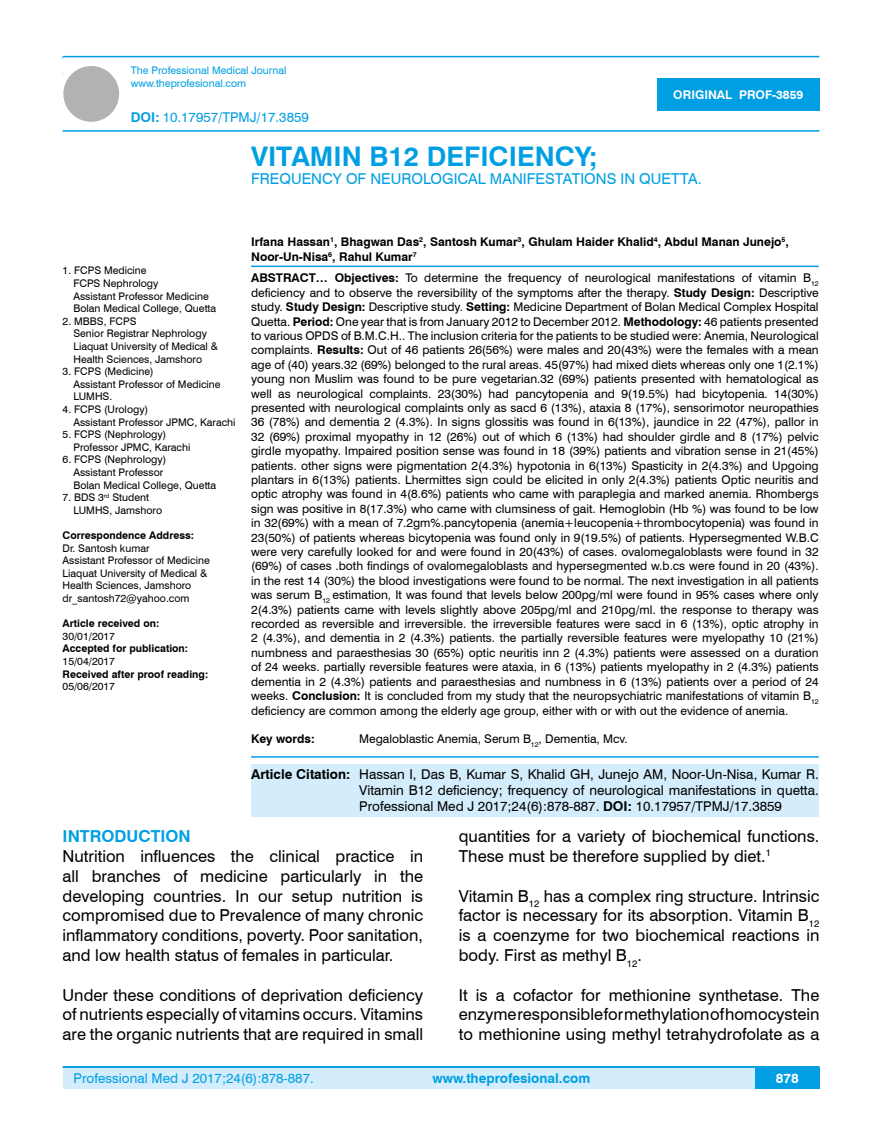
<style>
.page{position:relative;width:882px;height:1145px;background:#fff}
.page>*{position:absolute;margin:0;border:0;box-sizing:border-box;transform-origin:0 0}
.t1{font:700 27px "Swiss 721 BT";color:#009fe3}
.t2{font:16.5px/19.8px "Swiss 721 BT";color:#000;text-align:justify}
.t3{font:700 16.5px "Swiss 721 BT";color:#009fe3}
.t4{font:15px "Swiss 721 BT";color:#009fe3}
.t5{font:13.5px/16.2px "Swiss 721 BT";color:#000;text-align:justify}
.t6{font:13.5px "Swiss 721 BT";color:#009fe3}
.t7{font:700 13.5px "Swiss 721 BT";color:#009fe3}
.t8{font:700 13.5px "Swiss 721 BT";color:#fff}
.t9{font:12px/14.4px "Swiss 721 BT";color:#000;text-align:justify}
.t10{font:700 12px/14.4px "Swiss 721 BT";color:#000}
.t11{font:700 12px "Swiss 721 BT";color:#fff}
.t12{font:10.5px/12.6px "Swiss 721 BT";color:#000}
.t13{font:700 10.5px "Swiss 721 BT";color:#000}
.t14{font:10.5px/12.6px "Swiss 721 BT";color:#009fe3}
.s1{font-weight:700}
</style>
<div class="page">
<div style="left:63px;top:1067px;width:756px;height:21px;background:#d4edfc"></div>
<hr style="left:63px;top:1066px;width:756px;height:2px;background:#009fe3">
<div style="left:754px;top:1068px;width:65px;height:20px;background:#009fe3"></div>
<hr style="left:63px;top:56px;width:756px;height:1px;background:#009fe3">
<hr style="left:63px;top:130px;width:756px;height:2px;background:#009fe3">
<div style="left:63px;top:66px;width:56px;height:56px;background:#b3b2b2;border-radius:50%"></div>
<div style="left:657px;top:78px;width:162px;height:33px;background:#009fe3"></div>
<hr style="left:251px;top:265px;width:567px;height:2px;background:#009fe3">
<hr style="left:251px;top:756px;width:567px;height:1px;background:#009fe3">
<div style="left:251px;top:764px;width:567px;height:52px;background:#d4edfc"></div>
<p class="t14" style="left:131px;top:64px;width:157px">The Professional Medical Journal www.theprofesional.com</p>
<p class="t6" style="left:131px;top:108px;width:179px"><span class="s1">DOI:</span> 10.17957/TPMJ/17.3859</p>
<p class="t11" style="left:673px;top:87px;width:131px">ORIGINAL PROF-3859</p>
<h1 class="t1" style="left:251px;top:137px;width:347px">VITAMIN B12 DEFICIENCY;</h1>
<p class="t4" style="left:251px;top:168px;width:452px">FREQUENCY OF NEUROLOGICAL MANIFESTATIONS IN QUETTA.</p>
<p class="t12" style="left:73px;top:264px;width:144px;text-indent:-11px">1. FCPS Medicine<br>FCPS Nephrology<br>Assistant Professor Medicine<br>Bolan Medical College, Quetta</p>
<p class="t12" style="left:73px;top:314px;width:146px;text-indent:-11px">2. MBBS, FCPS<br>Senior Registrar Nephrology<br>Liaquat University of Medical &amp;<br>Health Sciences, Jamshoro</p>
<p class="t12" style="left:73px;top:365px;width:149px;text-indent:-11px">3. FCPS (Medicine)<br>Assistant Professor of Medicine<br>LUMHS.</p>
<p class="t12" style="left:73px;top:402px;width:163px;text-indent:-11px">4. FCPS (Urology)<br>Assistant Professor JPMC, Karachi</p>
<p class="t12" style="left:73px;top:428px;width:118px;text-indent:-11px">5. FCPS (Nephrology)<br>Professor JPMC, Karachi</p>
<p class="t12" style="left:73px;top:453px;width:144px;text-indent:-11px">6. FCPS (Nephrology)<br>Assistant Professor<br>Bolan Medical College, Quetta</p>
<p class="t12" style="left:73px;top:491px;width:90px;text-indent:-11px">7. BDS 3<sup>rd</sup> Student<br>LUMHS, Jamshoro</p>
<p class="t13" style="left:63px;top:528px;width:133px">Correspondence Address:</p>
<p class="t12" style="left:63px;top:541px;width:149px">Dr. Santosh kumar<br>Assistant Professor of Medicine<br>Liaquat University of Medical &amp;<br>Health Sciences, Jamshoro dr_santosh72@yahoo.com</p>
<p class="t13" style="left:63px;top:616px;width:98px">Article received on:</p>
<p class="t12" style="left:63px;top:629px;width:54px">30/01/2017</p>
<p class="t13" style="left:63px;top:641px;width:127px">Accepted for publication:</p>
<p class="t12" style="left:63px;top:654px;width:54px">15/04/2017</p>
<p class="t13" style="left:63px;top:666px;width:147px">Received after proof reading:</p>
<p class="t12" style="left:63px;top:680px;width:54px">05/06/2017</p>
<p class="t10" style="left:251px;top:234px;width:539px">Irfana Hassan<sup>1</sup>, Bhagwan Das<sup>2</sup>, Santosh Kumar<sup>3</sup>, Ghulam Haider Khalid<sup>4</sup>, Abdul Manan Junejo<sup>5</sup>,<br>Noor-Un-Nisa<sup>6</sup>, Rahul Kumar<sup>7</sup></p>
<p class="t9" style="left:251px;top:270px;width:569px"><span class="s1">ABSTRACT… Objectives:</span> To determine the frequency of neurological manifestations of vitamin B<sub>12 </sub>deficiency and to observe the reversibility of the symptoms after the therapy. <span class="s1">Study Design:</span> Descriptive study. <span class="s1">Study Design:</span> Descriptive study. <span class="s1">Setting:</span> Medicine Department of Bolan Medical Complex Hospital Quetta. <span class="s1">Period:</span> One year that is from January 2012 to December 2012. <span class="s1">Methodology:</span> 46 patients presented to various OPDS of B.M.C.H.. The inclusion criteria for the patients to be studied were: Anemia, Neurological complaints. <span class="s1">Results:</span> Out of 46 patients 26(56%) were males and 20(43%) were the females with a mean age of (40) years.32 (69%) belonged to the rural areas. 45(97%) had mixed diets whereas only one 1(2.1%) young non Muslim was found to be pure vegetarian.32 (69%) patients presented with hematological as well as neurological complaints. 23(30%) had pancytopenia and 9(19.5%) had bicytopenia. 14(30%) presented with neurological complaints only as sacd 6 (13%), ataxia 8 (17%), sensorimotor neuropathies 36 (78%) and dementia 2 (4.3%). In signs glossitis was found in 6(13%), jaundice in 22 (47%), pallor in 32 (69%) proximal myopathy in 12 (26%) out of which 6 (13%) had shoulder girdle and 8 (17%) pelvic girdle myopathy. Impaired position sense was found in 18 (39%) patients and vibration sense in 21(45%) patients. other signs were pigmentation 2(4.3%) hypotonia in 6(13%) Spasticity in 2(4.3%) and Upgoing plantars in 6(13%) patients. Lhermittes sign could be elicited in only 2(4.3%) patients Optic neuritis and optic atrophy was found in 4(8.6%) patients who came with paraplegia and marked anemia. Rhombergs sign was positive in 8(17.3%) who came with clumsiness of gait. Hemoglobin (Hb %) was found to be low in 32(69%) with a mean of 7.2gm%.pancytopenia (anemia+leucopenia+thrombocytopenia) was found in 23(50%) of patients whereas bicytopenia was found only in 9(19.5%) of patients. Hypersegmented W.B.C were very carefully looked for and were found in 20(43%) of cases. ovalomegaloblasts were found in 32 (69%) of cases .both findings of ovalomegaloblasts and hypersegmented w.b.cs were found in 20 (43%). in the rest 14 (30%) the blood investigations were found to be normal. The next investigation in all patients was serum B<sub>12</sub> estimation, It was found that levels below 200pg/ml were found in 95% cases where only 2(4.3%) patients came with levels slightly above 205pg/ml and 210pg/ml. the response to therapy was recorded as reversible and irreversible. the irreversible features were sacd in 6 (13%), optic atrophy in 2 (4.3%), and dementia in 2 (4.3%) patients. the partially reversible features were myelopathy 10 (21%) numbness and paraesthesias 30 (65%) optic neuritis inn 2 (4.3%) patients were assessed on a duration of 24 weeks. partially reversible features were ataxia, in 6 (13%) patients myelopathy in 2 (4.3%) patients dementia in 2 (4.3%) patients and paraesthesias and numbness in 6 (13%) patients over a period of 24 weeks. <span class="s1">Conclusion:</span> It is concluded from my study that the neuropsychiatric manifestations of vitamin B<sub>12 </sub>deficiency are common among the elderly age group, either with or with out the evidence of anemia.</p>
<p class="t10" style="left:251px;top:731px;width:65px">Key words:</p>
<p class="t9" style="left:359px;top:731px;width:270px">Megaloblastic Anemia, Serum B<sub>12</sub>, Dementia, Mcv.</p>
<p class="t5" style="left:359px;top:765px;width:461px;text-indent:-108px"><span class="s1">Article Citation:</span> Hassan I, Das B, Kumar S, Khalid GH, Junejo AM, Noor-Un-Nisa, Kumar R.<br>Vitamin B12 deficiency; frequency of neurological manifestations in quetta.<br>Professional Med J 2017;24(6):878-887. <span class="s1">DOI:</span> 10.17957/TPMJ/17.3859</p>
<h2 class="t3" style="left:63px;top:825px;width:130px">INTRODUCTION</h2>
<p class="t2" style="left:63px;top:845px;width:362px">Nutrition influences the clinical practice in all branches of medicine particularly in the developing countries. In our setup nutrition is compromised due to Prevalence of many chronic inflammatory conditions, poverty. Poor sanitation, and low health status of females in particular.</p>
<h2 class="t2" style="left:63px;top:984px;width:362px">Under these conditions of deprivation deficiency of nutrients especially of vitamins occurs. Vitamins are the organic nutrients that are required in small</h2>
<h2 class="t2" style="left:458px;top:825px;width:362px">quantities for a variety of biochemical functions.<br>These must be therefore supplied by diet.<sup>1</sup></h2>
<h2 class="t2" style="left:458px;top:885px;width:362px">Vitamin B<sub>12</sub> has a complex ring structure. Intrinsic factor is necessary for its absorption. Vitamin B<sub>12 </sub>is a coenzyme for two biochemical reactions in body. First as methyl B<sub>12</sub>.</h2>
<h2 class="t2" style="left:458px;top:984px;width:362px">It is a cofactor for methionine synthetase. The enzyme responsible for methylation of homocystein to methionine using methyl tetrahydrofolate as a</h2>
<p class="t6" style="left:74px;top:1069px;width:241px">Professional Med J 2017;24(6):878-887.</p>
<p class="t7" style="left:432px;top:1069px;width:159px">www.theprofesional.com</p>
<p class="t8" style="left:775px;top:1069px;width:24px">878</p>
</div>
